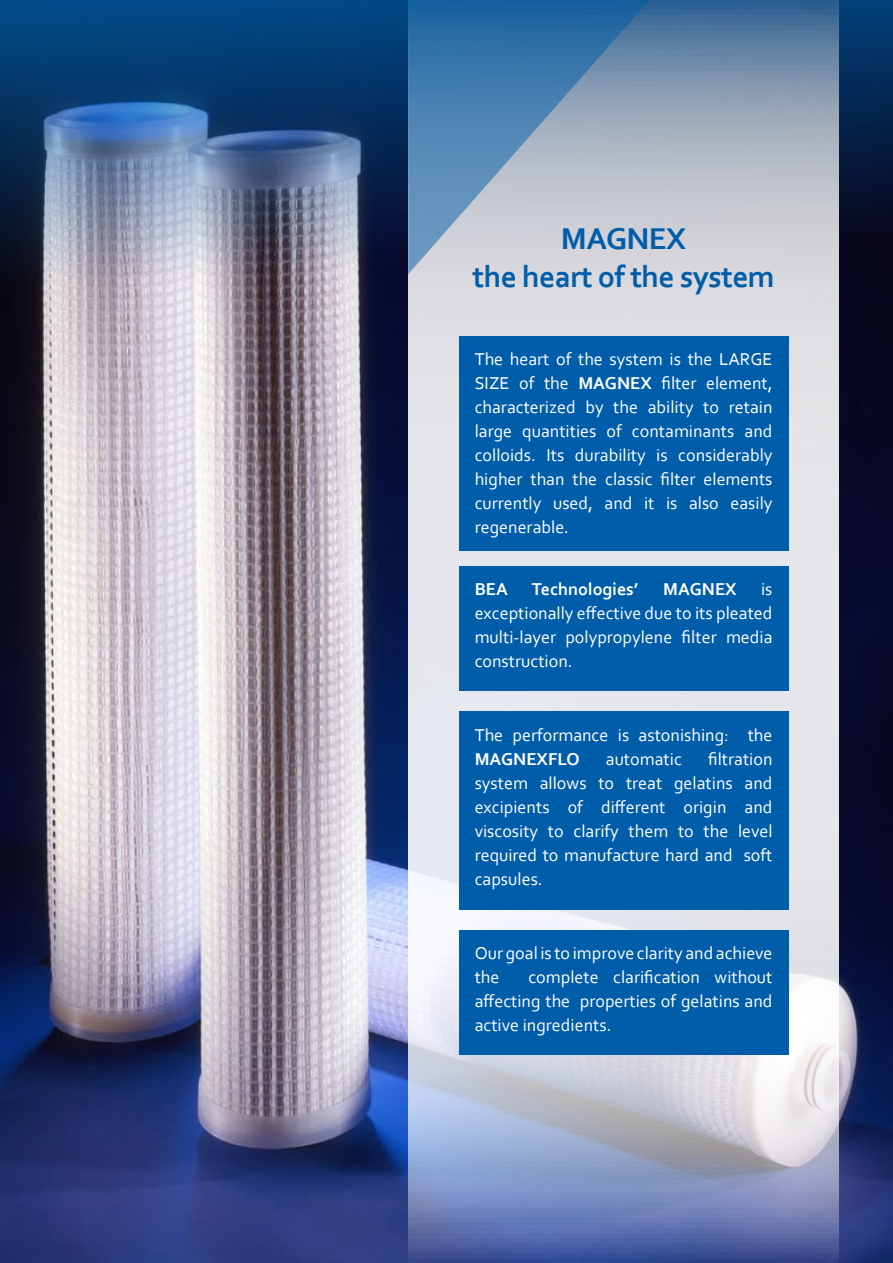
<style>
.page{position:relative;width:893px;height:1263px;background:#fff}
.page>*{position:absolute;margin:0;border:0;box-sizing:border-box;transform-origin:0 0}
.t1{font:700 31.5px/37.8px "Corbel";letter-spacing:-.02em;color:#005da9;text-align:center}
.t2{font:18px/24px "Corbel";color:#fff;text-align:justify}
.t3{font:700 18px "Corbel";color:#fff}
.s1{font-weight:700}
</style>
<div class="page">
<img style="left:0;top:323px;width:893px;height:940px">
<img style="left:0;top:0;width:893px;height:323px">
<svg style="left:408px;top:0;width:431px;height:1263px;background:#bbc2d4"></svg>
<div style="left:459px;top:566px;width:329px;height:125px;background:#005da9"></div>
<div style="left:459px;top:337px;width:329px;height:214px;background:#005da9"></div>
<div style="left:459px;top:711px;width:329px;height:199px;background:#005da9"></div>
<div style="left:459px;top:930px;width:329px;height:125px;background:#005da9"></div>
<svg style="left:408px;top:0;width:255px;height:274px;background:#7b9cbc"></svg>
<h1 class="t1" style="left:472px;top:219px;width:304px">MAGNEX<br>the heart of the system</h1>
<p class="t2" style="left:475px;top:347px;width:299px">The heart of the system is the LARGE SIZE of the <span class="s1">MAGNEX</span> filter element, characterized by the ability to retain large quantities of contaminants and colloids. Its durability is considerably higher than the classic filter elements currently used, and it is also easily regenerable.</p>
<p class="t3" style="left:475px;top:578px;width:35px">BEA</p>
<p class="t3" style="left:532px;top:578px;width:108px">Technologies’</p>
<p class="t3" style="left:663px;top:578px;width:75px">MAGNEX</p>
<p class="t2" style="left:475px;top:577px;width:299px;text-indent:286px">is exceptionally effective due to its pleated multi-layer polypropylene filter media construction.</p>
<p class="t2" style="left:475px;top:722px;width:299px">The performance is astonishing: the</p>
<p class="t3" style="left:475px;top:747px;width:106px">MAGNEXFLO</p>
<p class="t2" style="left:606px;top:746px;width:78px">automatic</p>
<p class="t2" style="left:475px;top:746px;width:299px;text-indent:233px">filtration system allows to treat gelatins and excipients of different origin and viscosity to clarify them to the level required to manufacture hard and soft capsules.</p>
<p class="t2" style="left:475px;top:941px;width:299px">Our goal is to improve clarity and achieve the</p>
<p class="t2" style="left:475px;top:965px;width:299px;text-indent:54px">complete clarification without affecting the properties of gelatins and active ingredients.</p>
</div>
